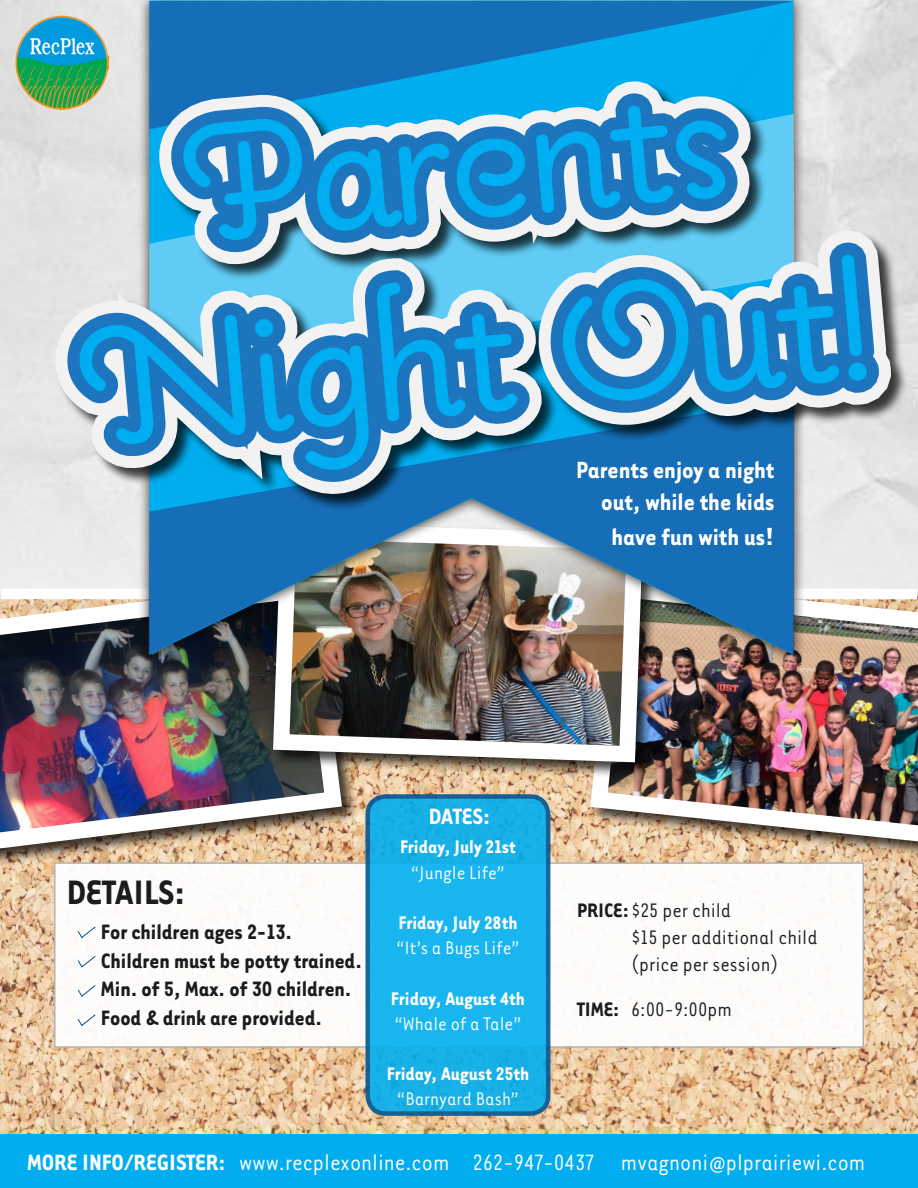
<style>
.page{position:relative;width:918px;height:1188px;background:#fff}
.page>*{position:absolute;margin:0;border:0;box-sizing:border-box;transform-origin:0 0}
.t1{font:198.45px/194.1px "Pauline";color:#00adf0;text-align:center}
.t2{font:700 39px "Tarzana Nar OT";color:#1c1c1c}
.t3{font:700 27px/33.3px "Tarzana Nar OT";color:#fff;text-align:right}
.t4{font:25.5px "Tarzana Nar OT";color:#fff}
.t5{font:700 25.5px "Tarzana Nar OT";color:#fff}
.t6{font:700 24px/28.8px "Tarzana Nar OT";color:#1c1c1c}
.t7{font:22.5px/27px "Tarzana Nar OT";color:#1c1c1c}
.t8{font:700 21px "Tarzana Nar OT";color:#fff}
.t9{font:21px "Tarzana Nar OT";color:#fff}
.s1{font-size:28.5px}
.s2{font-weight:700}
</style>
<div class="page">
<img style="left:1px;top:779px;width:917px;height:355px">
<div style="left:54px;top:862px;width:810px;height:186px;background:#fff;border:2px solid #afb1b4"></div>
<div style="left:368px;top:796px;width:180px;height:318px;background:linear-gradient(to right,#18b3ec,#18b3ec);border-radius:18px"></div>
<div style="left:366px;top:794px;width:184px;height:322px;border:4px solid #005593;border-radius:18px"></div>
<div style="left:0;top:1134px;width:918px;height:54px;background:#00aeef"></div>
<svg style="left:77px;top:926px;width:19px;height:12px"></svg>
<svg style="left:77px;top:956px;width:19px;height:12px"></svg>
<svg style="left:77px;top:985px;width:19px;height:12px"></svg>
<svg style="left:77px;top:1014px;width:19px;height:12px"></svg>
<div style="left:0;top:579px;width:358px;height:288px;background:#000;opacity:.75"></div>
<img style="left:0;top:571px;width:351px;height:288px">
<div style="left:589px;top:579px;width:329px;height:283px;background:#000;opacity:.75"></div>
<img style="left:582px;top:572px;width:336px;height:282px">
<div style="left:271px;top:520px;width:389px;height:259px;background:#000;opacity:.75"></div>
<img style="left:265px;top:667px;width:386px;height:104px">
<div style="left:137px;top:0;width:669px;height:667px;background:#000;opacity:.75"></div>
<svg style="left:149px;top:1px;width:645px;height:54px;fill:#156eb7"></svg>
<img style="left:148px;top:511px;width:646px;height:144px">
<img style="left:16px;top:16px;width:93px;height:93px">
<div style="left:56px;top:82px;width:852px;height:429px;background:#000;opacity:.75"></div>
<div style="left:274px;top:35px;width:195px;height:20px;background:#156eb7"></div>
<svg style="left:30px;top:233px;width:269px;height:306px"></svg>
<svg style="left:256px;top:490px;width:73px;height:22px"></svg>
<svg style="left:329px;top:490px;width:203px;height:60px"></svg>
<svg style="left:59px;top:55px;width:857px;height:435px"></svg>
<h1 class="t1" style="left:51px;top:112px;width:797px;rotate:-5deg">Parents<br>Night Out!</h1>
<p class="t3" style="left:576px;top:452px;width:200px">Parents enjoy a night out, while the kids have fun with us<span class="s1">!</span></p>
<h2 class="t2" style="left:67px;top:868px;width:120px">DETAILS:</h2>
<p class="t6" style="left:101px;top:916px;width:262px">For children ages 2-13.<br>Children must be potty trained.<br>Min. of 5, Max. of 30 children.<br>Food &amp; drink are provided.</p>
<p class="t5" style="left:429px;top:800px;width:63px">DATES:</p>
<p class="t8" style="left:400px;top:834px;width:117px">Friday, July 21st</p>
<p class="t9" style="left:411px;top:860px;width:96px">“Jungle Life”</p>
<p class="t8" style="left:398px;top:910px;width:121px">Friday, July 28th</p>
<p class="t9" style="left:396px;top:935px;width:125px">“It’s a Bugs Life”</p>
<p class="t8" style="left:391px;top:985px;width:135px">Friday, August 4th</p>
<p class="t9" style="left:394px;top:1011px;width:128px">“Whale of a Tale”</p>
<p class="t8" style="left:387px;top:1061px;width:144px">Friday, August 25th</p>
<p class="t9" style="left:397px;top:1086px;width:124px">“Barnyard Bash”</p>
<p class="t7" style="left:631px;top:896px;width:188px;text-indent:-54px"><span class="s2">PRICE:</span>$25 per child<br>$15 per additional child (price per session)</p>
<p class="t7" style="left:577px;top:995px;width:156px"><span class="s2">TIME:</span> 6:00-9:00pm</p>
<p class="t4" style="left:27px;top:1147px;width:840px"><span class="s2">MORE INFO/REGISTER:</span> www.recplexonline.com 262-947-0437 mvagnoni@plprairiewi.com</p>
</div>
